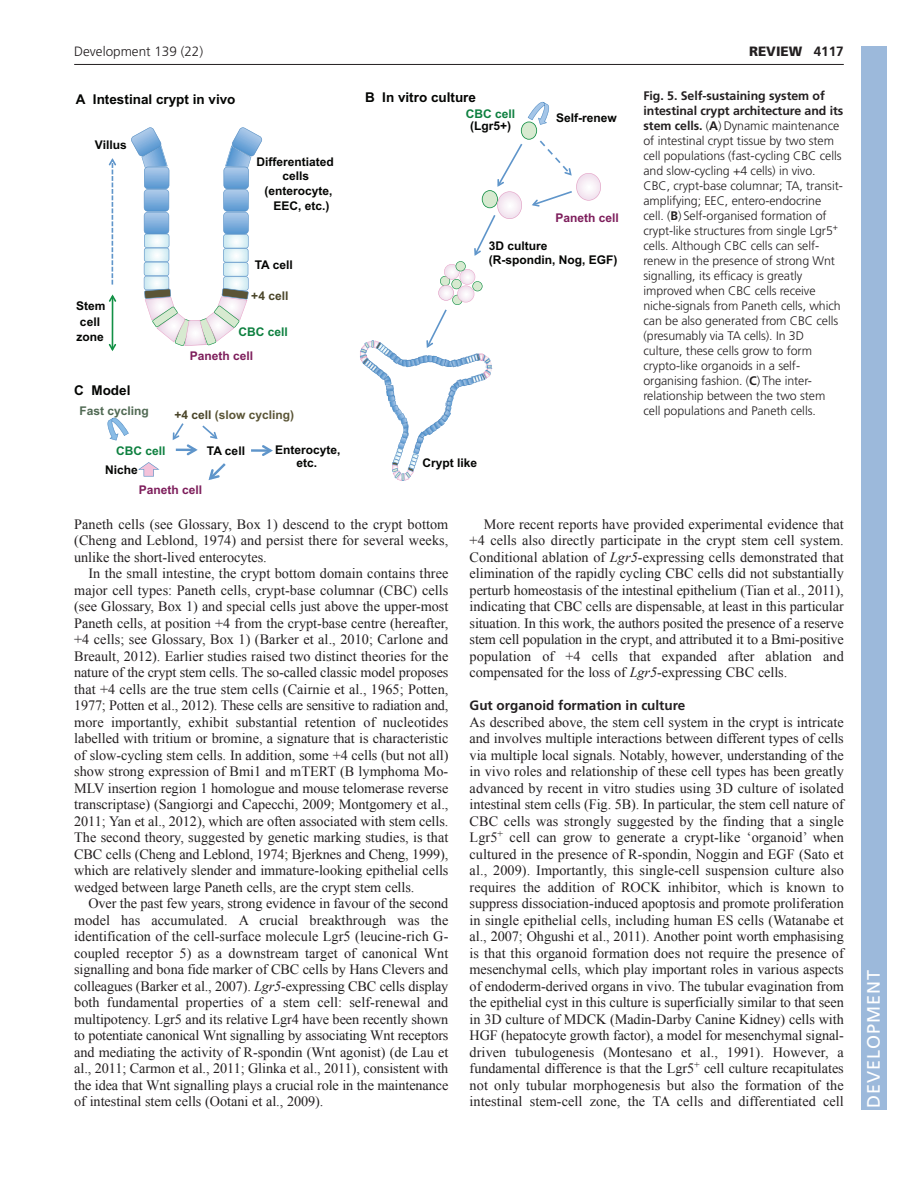
<style>
.page{position:relative;width:918px;height:1188px;background:#fff}
.page>*{position:absolute;margin:0;border:0;box-sizing:border-box;transform-origin:0 0}
.t1{font:18px "Frutiger LT Std";letter-spacing:.055em;color:#fff}
.t2{font:14.25px/16.5px "Times New Roman";letter-spacing:-.005em;color:#231f20;text-align:justify}
.t3{font:700 13.5px "Arial";color:#040503}
.t4{font:700 13.5px "Frutiger LT Std";color:#231f20}
.t5{font:300 13.5px "Frutiger";color:#231f20}
.t6{font:900 13.5px "Frutiger LT Std";color:#231f20}
.t7{font:300 12.3px/15px "Frutiger";letter-spacing:-.005em;color:#231f20}
.t8{font:700 12px/15.5px "Arial";color:#040503}
.t9{font:700 12px "Arial";color:#7d1d5b}
.t10{font:700 12px "Arial";color:#0d803f}
.t11{font:700 12px "Arial";color:#5b5536}
.t12{font:700 12px "Arial";color:#506953}
.t13{font:700 12px "Arial";color:#4a4529}
.s1{font-weight:700}
.s2{color:#4a4529}
.s3{font-style:italic}
</style>
<div class="page">
<hr style="left:74px;top:64px;width:770px;height:1px;background:#231f20">
<svg style="left:131px;top:127px;width:131px;height:219px"></svg>
<svg style="left:390px;top:402px;width:29px;height:79px"></svg>
<svg style="left:361px;top:101px;width:240px;height:279px"></svg>
<hr style="left:112px;top:296px;width:1px;height:54px;background:#129045">
<svg style="left:109px;top:295px;width:7px;height:7px"></svg>
<svg style="left:109px;top:344px;width:7px;height:7px"></svg>
<svg style="left:109px;top:158px;width:7px;height:127px"></svg>
<svg style="left:107px;top:417px;width:22px;height:24px"></svg>
<hr style="left:251px;top:449px;width:20px;height:3px;background:#5f95ca">
<svg style="left:262px;top:445px;width:11px;height:11px"></svg>
<svg style="left:209px;top:463px;width:17px;height:17px"></svg>
<svg style="left:173px;top:423px;width:45px;height:32px"></svg>
<svg style="left:138px;top:462px;width:21px;height:15px"></svg>
<img style="left:360px;top:351px;width:125px;height:51px">
<img style="left:402px;top:402px;width:50px;height:52px">
<div style="left:861px;top:46px;width:25px;height:1064px;background:#9cb9db"></div>
<p class="t5" style="left:74px;top:46px;width:131px">Development 139 (22)</p>
<p class="t6" style="left:749px;top:46px;width:96px">REVIEW <span class="s1">4117</span></p>
<p class="t3" style="left:76px;top:94px;width:161px">A Intestinal crypt in vivo</p>
<p class="t3" style="left:365px;top:92px;width:113px">B In vitro culture</p>
<p class="t10" style="left:466px;top:110px;width:51px">CBC cell</p>
<p class="t8" style="left:95px;top:139px;width:34px">Villus</p>
<p class="t8" style="left:257px;top:155px;width:79px">Differentiated</p>
<p class="t8" style="left:282px;top:170px;width:28px">cells</p>
<p class="t8" style="left:265px;top:185px;width:70px">(enterocyte,</p>
<p class="t8" style="left:274px;top:199px;width:58px">EEC, etc.)</p>
<p class="t8" style="left:470px;top:119px;width:43px">(Lgr5+)</p>
<p class="t8" style="left:556px;top:111px;width:62px">Self-renew</p>
<p class="t9" style="left:556px;top:213px;width:65px">Paneth cell</p>
<p class="t8" style="left:76px;top:300px;width:31px">Stem cell zone</p>
<p class="t3" style="left:74px;top:385px;width:58px">C Model</p>
<p class="t12" style="left:80px;top:406px;width:71px">Fast cycling</p>
<p class="t8" style="left:255px;top:258px;width:40px">TA cell</p>
<p class="t13" style="left:251px;top:292px;width:39px">+4 cell</p>
<p class="t10" style="left:238px;top:327px;width:51px">CBC cell</p>
<p class="t9" style="left:190px;top:351px;width:65px">Paneth cell</p>
<p class="t11" style="left:174px;top:410px;width:121px"><span class="s2">+4 cell</span> (slow cycling)</p>
<p class="t10" style="left:116px;top:446px;width:51px">CBC cell</p>
<p class="t8" style="left:207px;top:444px;width:40px">TA cell</p>
<p class="t9" style="left:139px;top:485px;width:65px">Paneth cell</p>
<p class="t8" style="left:105px;top:464px;width:34px">Niche</p>
<p class="t8" style="left:275px;top:444px;width:67px;line-height:13.2px;text-align:center">Enterocyte, etc.</p>
<p class="t8" style="left:489px;top:240px;width:130px;line-height:13.8px">3D culture<br>(R-spondin, Nog, EGF)</p>
<p class="t8" style="left:423px;top:457px;width:56px">Crypt like</p>
<p class="t7" style="left:643px;top:89px;width:201px"><span class="s1">Fig. 5. Self-sustaining system of intestinal crypt architecture and its stem cells.</span> (<span class="s1">A</span>) Dynamic maintenance of intestinal crypt tissue by two stem cell populations (fast-cycling CBC cells and slow-cycling +4 cells) in vivo.<br>CBC, crypt-base columnar; TA, transit&shy;amplifying; EEC, entero-endocrine cell. (<span class="s1">B</span>) Self-organised formation of crypt-like structures from single Lgr5<sup>+ </sup>cells. Although CBC cells can self&shy;renew in the presence of strong Wnt signalling, its efficacy is greatly improved when CBC cells receive niche-signals from Paneth cells, which can be also generated from CBC cells (presumably via TA cells). In 3D culture, these cells grow to form crypto-like organoids in a self&shy;organising fashion. (<span class="s1">C</span>) The inter&shy;relationship between the two stem cell populations and Paneth cells.</p>
<p class="t2" style="left:74px;top:516px;width:376px">Paneth cells (see Glossary, Box 1) descend to the crypt bottom (Cheng and Leblond, 1974) and persist there for several weeks, unlike the short-lived enterocytes.</p>
<p class="t2" style="left:74px;top:565px;width:376px;text-indent:14px">In the small intestine, the crypt bottom domain contains three major cell types: Paneth cells, crypt-base columnar (CBC) cells (see Glossary, Box 1) and special cells just above the upper-most Paneth cells, at position +4 from the crypt-base centre (hereafter, +4 cells; see Glossary, Box 1) (Barker et al., 2010; Carlone and Breault, 2012). Earlier studies raised two distinct theories for the nature of the crypt stem cells. The so-called classic model proposes that +4 cells are the true stem cells (Cairnie et al., 1965; Potten, 1977; Potten et al., 2012). These cells are sensitive to radiation and, more importantly, exhibit substantial retention of nucleotides labelled with tritium or bromine, a signature that is characteristic of slow-cycling stem cells. In addition, some +4 cells (but not all) show strong expression of Bmi1 and mTERT (B lymphoma Mo-MLV insertion region 1 homologue and mouse telomerase reverse transcriptase) (Sangiorgi and Capecchi, 2009; Montgomery et al., 2011; Yan et al., 2012), which are often associated with stem cells.<br>The second theory, suggested by genetic marking studies, is that CBC cells (Cheng and Leblond, 1974; Bjerknes and Cheng, 1999), which are relatively slender and immature-looking epithelial cells wedged between large Paneth cells, are the crypt stem cells.</p>
<p class="t2" style="left:74px;top:895px;width:376px;text-indent:14px">Over the past few years, strong evidence in favour of the second model has accumulated. A crucial breakthrough was the identification of the cell-surface molecule Lgr5 (leucine-rich G&shy;coupled receptor 5) as a downstream target of canonical Wnt signalling and bona fide marker of CBC cells by Hans Clevers and colleagues (Barker et al., 2007). <span class="s3">Lgr5</span>-expressing CBC cells display both fundamental properties of a stem cell: self-renewal and multipotency. Lgr5 and its relative Lgr4 have been recently shown to potentiate canonical Wnt signalling by associating Wnt receptors and mediating the activity of R-spondin (Wnt agonist) (de Lau et al., 2011; Carmon et al., 2011; Glinka et al., 2011), consistent with the idea that Wnt signalling plays a crucial role in the maintenance of intestinal stem cells (Ootani et al., 2009).</p>
<p class="t2" style="left:470px;top:516px;width:376px;text-indent:14px">More recent reports have provided experimental evidence that +4 cells also directly participate in the crypt stem cell system.<br>Conditional ablation of <span class="s3">Lgr5</span>-expressing cells demonstrated that elimination of the rapidly cycling CBC cells did not substantially perturb homeostasis of the intestinal epithelium (Tian et al., 2011), indicating that CBC cells are dispensable, at least in this particular situation. In this work, the authors posited the presence of a reserve stem cell population in the crypt, and attributed it to a Bmi-positive population of +4 cells that expanded after ablation and compensated for the loss of <span class="s3">Lgr5</span>-expressing CBC cells.</p>
<p class="t4" style="left:470px;top:700px;width:217px">Gut organoid formation in culture</p>
<p class="t2" style="left:470px;top:714px;width:376px">As described above, the stem cell system in the crypt is intricate and involves multiple interactions between different types of cells via multiple local signals. Notably, however, understanding of the in vivo roles and relationship of these cell types has been greatly advanced by recent in vitro studies using 3D culture of isolated intestinal stem cells (Fig. 5B). In particular, the stem cell nature of CBC cells was strongly suggested by the finding that a single Lgr5<sup>+</sup> cell can grow to generate a crypt-like ‘organoid’ when cultured in the presence of R-spondin, Noggin and EGF (Sato et al., 2009). Importantly, this single-cell suspension culture also requires the addition of ROCK inhibitor, which is known to suppress dissociation-induced apoptosis and promote proliferation in single epithelial cells, including human ES cells (Watanabe et al., 2007; Ohgushi et al., 2011). Another point worth emphasising is that this organoid formation does not require the presence of mesenchymal cells, which play important roles in various aspects of endoderm-derived organs in vivo. The tubular evagination from the epithelial cyst in this culture is superficially similar to that seen in 3D culture of MDCK (Madin-Darby Canine Kidney) cells with HGF (hepatocyte growth factor), a model for mesenchymal signal&shy;driven tubulogenesis (Montesano et al., 1991). However, a fundamental difference is that the Lgr5<sup>+</sup> cell culture recapitulates not only tubular morphogenesis but also the formation of the intestinal stem-cell zone, the TA cells and differentiated cell</p>
<p class="t1" style="left:863px;top:1108px;width:140px;rotate:-90deg">DEVELOPMENT</p>
</div>
